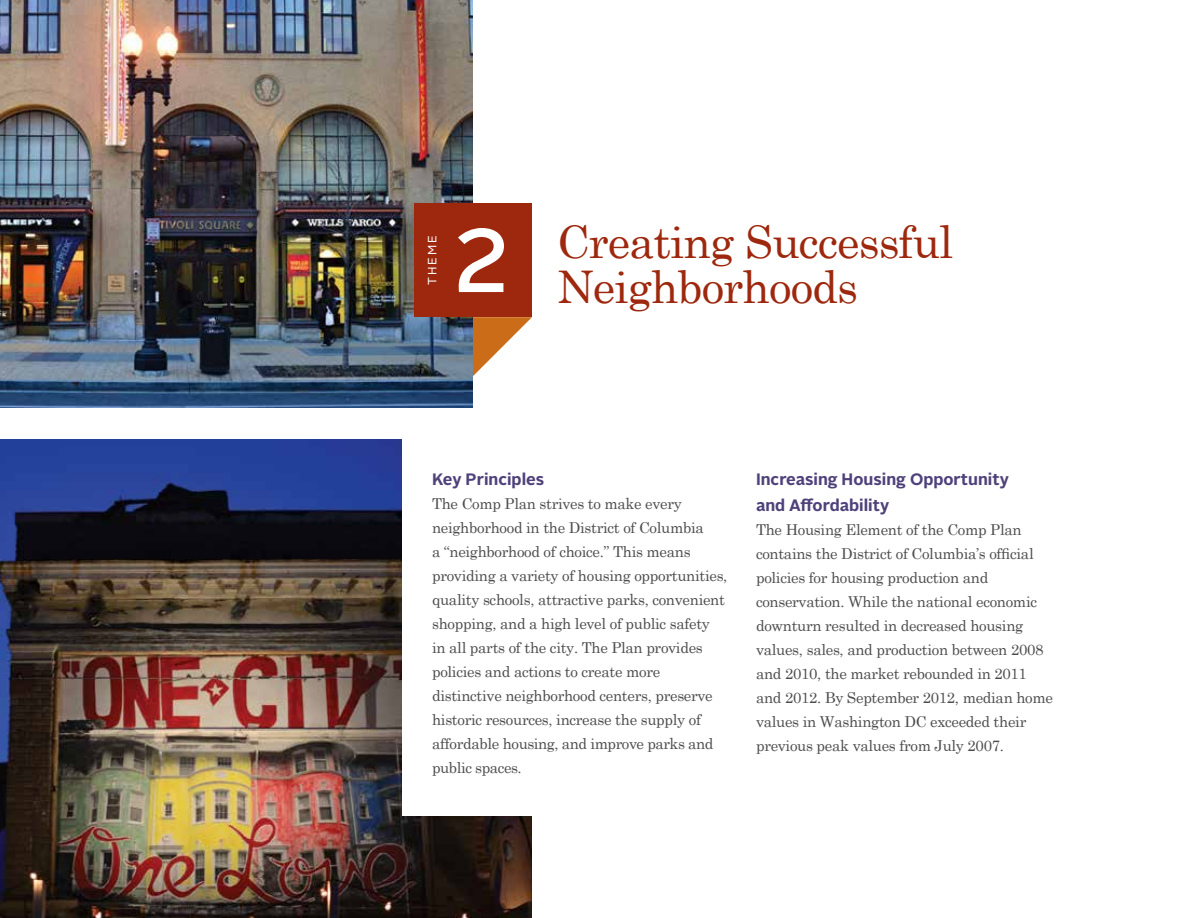
<style>
.page{position:relative;width:1188px;height:918px;background:#fff}
.page>*{position:absolute;margin:0;border:0;box-sizing:border-box;transform-origin:0 0}
.t1{font:45px/45px "Century Schoolbook";letter-spacing:-.02em;color:#9e280e}
.t2{font:700 16.5px/25.5px "Alright Sans";color:#4f427b}
.t3{font:15px/24px "Century Schoolbook";letter-spacing:-.02em;color:#4d4d4f}
.t4{font:12px "Alright Sans";color:#fff}
</style>
<div class="page">
<img style="left:0;top:0;width:473px;height:407px">
<img style="left:0;top:440px;width:532px;height:478px">
<div style="left:403px;top:424px;width:344px;height:392px;background:#fff"></div>
<div style="left:414px;top:204px;width:118px;height:113px;background:#9e280e"></div>
<svg style="left:473px;top:317px;width:59px;height:59px"></svg>
<p class="t4" style="left:424px;top:285px;width:49px;rotate:-90deg">theme</p>
<h1 class="t1" style="left:453px;top:218px;width:502px;text-indent:104px">Creating Successful<br><sup>2</sup> Neighborhoods</h1>
<p class="t2" style="left:432px;top:467px;width:114px">Key Principles</p>
<p class="t3" style="left:432px;top:491px;width:297px">The Comp Plan strives to make every neighborhood in the District of Columbia<br>a “neighborhood of choice.” This means providing a variety of housing opportunities, quality schools, attractive parks, convenient shopping, and a high level of public safety<br>in all parts of the city. The Plan provides policies and actions to create more distinctive neighborhood centers, preserve historic resources, increase the supply of affordable housing, and improve parks and public spaces.</p>
<p class="t2" style="left:756px;top:467px;width:254px">Increasing Housing Opportunity and Affordability</p>
<p class="t3" style="left:756px;top:517px;width:298px">The Housing Element of the Comp Plan contains the District of Columbia’s official policies for housing production and conservation. While the national economic downturn resulted in decreased housing values, sales, and production between 2008 and 2010, the market rebounded in 2011 and 2012. By September 2012, median home values in Washington DC exceeded their previous peak values from July 2007.</p>
</div>
